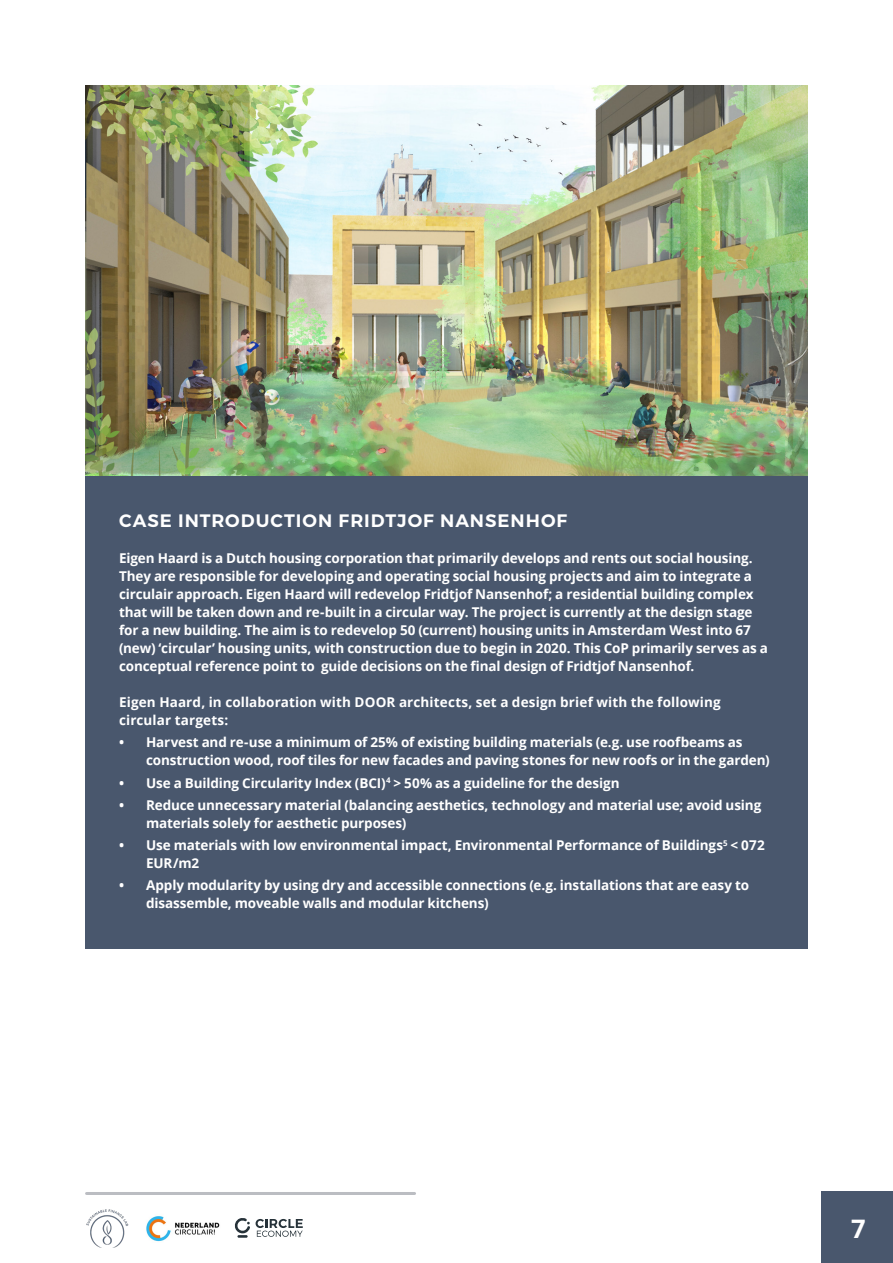
<style>
.page{position:relative;width:893px;height:1263px;background:#fff}
.page>*{position:absolute;margin:0;border:0;box-sizing:border-box;transform-origin:0 0}
.t1{font:700 25.5px "Open Sans";color:#fff}
.t2{font:600 18px "Montserrat";letter-spacing:.055em;color:#fff}
.t3{font:700 13.5px/18px "Open Sans";letter-spacing:-.01em;color:#fff}
.t4{font:700 13.5px/18px "Open Sans";letter-spacing:.01em;color:#fff}
</style>
<div class="page">
<div style="left:822px;top:1192px;width:71px;height:71px;background:#49576d"></div>
<hr style="left:87px;top:1192px;width:328px;height:3px;background:#bbbdc2">
<svg style="left:256px;top:1219px;width:47px;height:18px"></svg>
<svg style="left:234px;top:1218px;width:16px;height:20px"></svg>
<img style="left:86px;top:1209px;width:43px;height:38px">
<img style="left:146px;top:1216px;width:74px;height:26px">
<img style="left:85px;top:85px;width:723px;height:391px">
<div style="left:85px;top:476px;width:723px;height:472px;background:#49576d"></div>
<h2 class="t2" style="left:119px;top:510px;width:450px">CASE INTRODUCTION FRIDTJOF NANSENHOF</h2>
<p class="t3" style="left:119px;top:549px;width:650px">Eigen Haard is a Dutch housing corporation that primarily develops and rents out social housing.<br>They are responsible for developing and operating social housing projects and aim to integrate a circulair approach. Eigen Haard will redevelop Fridtjof Nansenhof; a residential building complex that will be taken down and re-built in a circular way. The project is currently at the design stage for a new building. The aim is to redevelop 50 (current) housing units in Amsterdam West into 67 (new) ‘circular’ housing units, with construction due to begin in 2020. This CoP primarily serves as a conceptual reference point to guide decisions on the final design of Fridtjof Nansenhof.</p>
<p class="t4" style="left:119px;top:693px;width:603px">Eigen Haard, in collaboration with DOOR architects, set a design brief with the following circular targets:</p>
<p class="t3" style="left:146px;top:733px;width:625px;text-indent:-27px">• Harvest and re-use a minimum of 25% of existing building materials (e.g. use roofbeams as construction wood, roof tiles for new facades and paving stones for new roofs or in the garden)</p>
<p class="t3" style="left:119px;top:773px;width:502px">• Use a Building Circularity Index (BCI)<sup>4</sup> &gt; 50% as a guideline for the design</p>
<p class="t3" style="left:146px;top:796px;width:617px;text-indent:-27px">• Reduce unnecessary material (balancing aesthetics, technology and material use; avoid using materials solely for aesthetic purposes)</p>
<p class="t3" style="left:146px;top:836px;width:620px;text-indent:-27px">• Use materials with low environmental impact, Environmental Performance of Buildings<sup>5</sup> &lt; 072<br>EUR/m2</p>
<p class="t3" style="left:146px;top:876px;width:604px;text-indent:-27px">• Apply modularity by using dry and accessible connections (e.g. installations that are easy to disassemble, moveable walls and modular kitchens)</p>
<h1 class="t1" style="left:851px;top:1211px;width:16px">7</h1>
</div>
